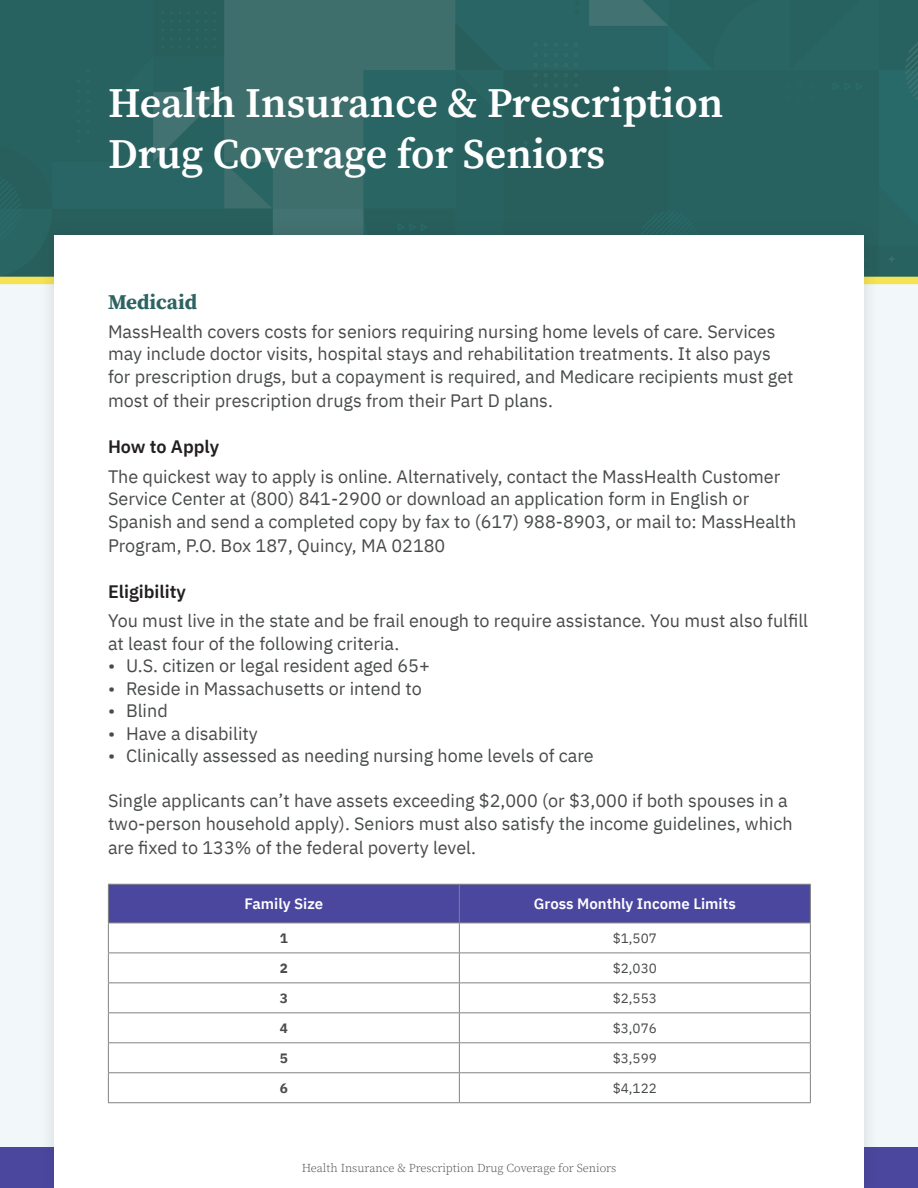
<style>
.page{position:relative;width:918px;height:1188px;background:#f2f7f9}
.page>*{position:absolute;margin:0;border:0;box-sizing:border-box;transform-origin:0 0}
.t1{font:600 42px/50.4px "Source Serif Pro";color:#fff}
.t2{font:700 21px "Source Serif Pro";color:#2d6361}
.t3{font:18px/23px "IBM Plex Sans";color:#474b49}
.t4{font:600 18px "IBM Plex Sans";color:#231f20}
.t5{font:600 15px "IBM Plex Sans";color:#fff}
.t6{font:13.5px "IBM Plex Sans";color:#474b49}
.t7{font:700 13.5px "IBM Plex Sans";color:#474b49}
.t8{font:300 12px "Source Serif Pro";color:#474b49}
</style>
<div class="page">
<svg style="left:0;top:0;width:918px;height:277px;background:#2c6462"></svg>
<div style="left:0;top:277px;width:918px;height:7px;background:#f5e353"></div>
<div style="left:0;top:1148px;width:918px;height:40px;background:#4b479f"></div>
<div style="left:39px;top:220px;width:841px;height:968px;background:#231f20;opacity:.15"></div>
<div style="left:54px;top:235px;width:810px;height:953px;background:#fff"></div>
<div style="left:109px;top:885px;width:701px;height:38px;background:#4b479f"></div>
<hr style="left:459px;top:885px;width:1px;height:38px;background:#808284">
<hr style="left:459px;top:923px;width:1px;height:30px;background:#808284">
<hr style="left:108px;top:953px;width:351px;height:1px;background:#808284">
<hr style="left:459px;top:953px;width:352px;height:1px;background:#808284">
<hr style="left:108px;top:982px;width:351px;height:1px;background:#808284">
<hr style="left:459px;top:982px;width:352px;height:1px;background:#808284">
<hr style="left:108px;top:1012px;width:351px;height:1px;background:#808284">
<hr style="left:459px;top:1012px;width:352px;height:1px;background:#808284">
<hr style="left:108px;top:1042px;width:351px;height:1px;background:#808284">
<hr style="left:459px;top:1042px;width:352px;height:1px;background:#808284">
<hr style="left:108px;top:1072px;width:351px;height:1px;background:#808284">
<hr style="left:459px;top:1072px;width:352px;height:1px;background:#808284">
<svg style="left:459px;top:953px;width:1px;height:149px"></svg>
<hr style="left:108px;top:923px;width:1px;height:30px;background:#808284">
<hr style="left:810px;top:923px;width:1px;height:30px;background:#808284">
<svg style="left:108px;top:953px;width:1px;height:149px"></svg>
<svg style="left:810px;top:953px;width:1px;height:149px"></svg>
<hr style="left:108px;top:1102px;width:351px;height:1px;background:#808284">
<hr style="left:459px;top:1102px;width:352px;height:1px;background:#808284">
<hr style="left:108px;top:884px;width:351px;height:1px;background:#808284">
<hr style="left:108px;top:885px;width:1px;height:38px;background:#808284">
<hr style="left:459px;top:884px;width:352px;height:1px;background:#808284">
<hr style="left:810px;top:885px;width:1px;height:38px;background:#808284">
<hr style="left:108px;top:923px;width:351px;height:1px;background:#808284">
<hr style="left:459px;top:923px;width:352px;height:1px;background:#808284">
<h1 class="t1" style="left:108px;top:78px;width:617px">Health Insurance &amp; Prescription<br>Drug Coverage for Seniors</h1>
<p class="t2" style="left:108px;top:287px;width:91px">Medicaid</p>
<p class="t3" style="left:108px;top:319px;width:687px">MassHealth covers costs for seniors requiring nursing home levels of care. Services may include doctor visits, hospital stays and rehabilitation treatments. It also pays for prescription drugs, but a copayment is required, and Medicare recipients must get most of their prescription drugs from their Part D plans.</p>
<p class="t4" style="left:108px;top:433px;width:113px">How to Apply</p>
<p class="t3" style="left:108px;top:463px;width:690px">The quickest way to apply is online. Alternatively, contact the MassHealth Customer Service Center at (800) 841-2900 or download an application form in English or Spanish and send a completed copy by fax to (617) 988-8903, or mail to: MassHealth Program, P.O. Box 187, Quincy, MA 02180</p>
<p class="t4" style="left:108px;top:578px;width:80px">Eligibility</p>
<p class="t3" style="left:108px;top:608px;width:702px;line-height:22.5px">You must live in the state and be frail enough to require assistance. You must also fulfill at least four of the following criteria.</p>
<p class="t3" style="left:108px;top:653px;width:323px">• U.S. citizen or legal resident aged 65+</p>
<p class="t3" style="left:108px;top:675px;width:315px">• Reside in Massachusetts or intend to</p>
<p class="t3" style="left:108px;top:698px;width:61px">• Blind</p>
<p class="t3" style="left:108px;top:720px;width:151px">• Have a disability</p>
<p class="t3" style="left:108px;top:743px;width:487px">• Clinically assessed as needing nursing home levels of care</p>
<p class="t3" style="left:108px;top:788px;width:686px">Single applicants can’t have assets exceeding $2,000 (or $3,000 if both spouses in a two-person household apply). Seniors must also satisfy the income guidelines, which are fixed to 133% of the federal poverty level.</p>
<p class="t5" style="left:245px;top:892px;width:80px">Family Size</p>
<p class="t5" style="left:534px;top:892px;width:203px">Gross Monthly Income Limits</p>
<p class="t7" style="left:280px;top:928px;width:10px">1</p>
<p class="t6" style="left:613px;top:928px;width:46px">$1,507</p>
<p class="t7" style="left:280px;top:958px;width:10px">2</p>
<p class="t6" style="left:613px;top:958px;width:46px">$2,030</p>
<p class="t7" style="left:280px;top:988px;width:10px">3</p>
<p class="t6" style="left:613px;top:988px;width:46px">$2,553</p>
<p class="t7" style="left:280px;top:1018px;width:10px">4</p>
<p class="t6" style="left:613px;top:1018px;width:46px">$3,076</p>
<p class="t7" style="left:280px;top:1048px;width:10px">5</p>
<p class="t6" style="left:613px;top:1048px;width:46px">$3,599</p>
<p class="t7" style="left:280px;top:1077px;width:10px">6</p>
<p class="t6" style="left:613px;top:1078px;width:46px">$4,122</p>
<p class="t8" style="left:302px;top:1160px;width:316px">Health Insurance &amp; Prescription Drug Coverage for Seniors</p>
</div>
